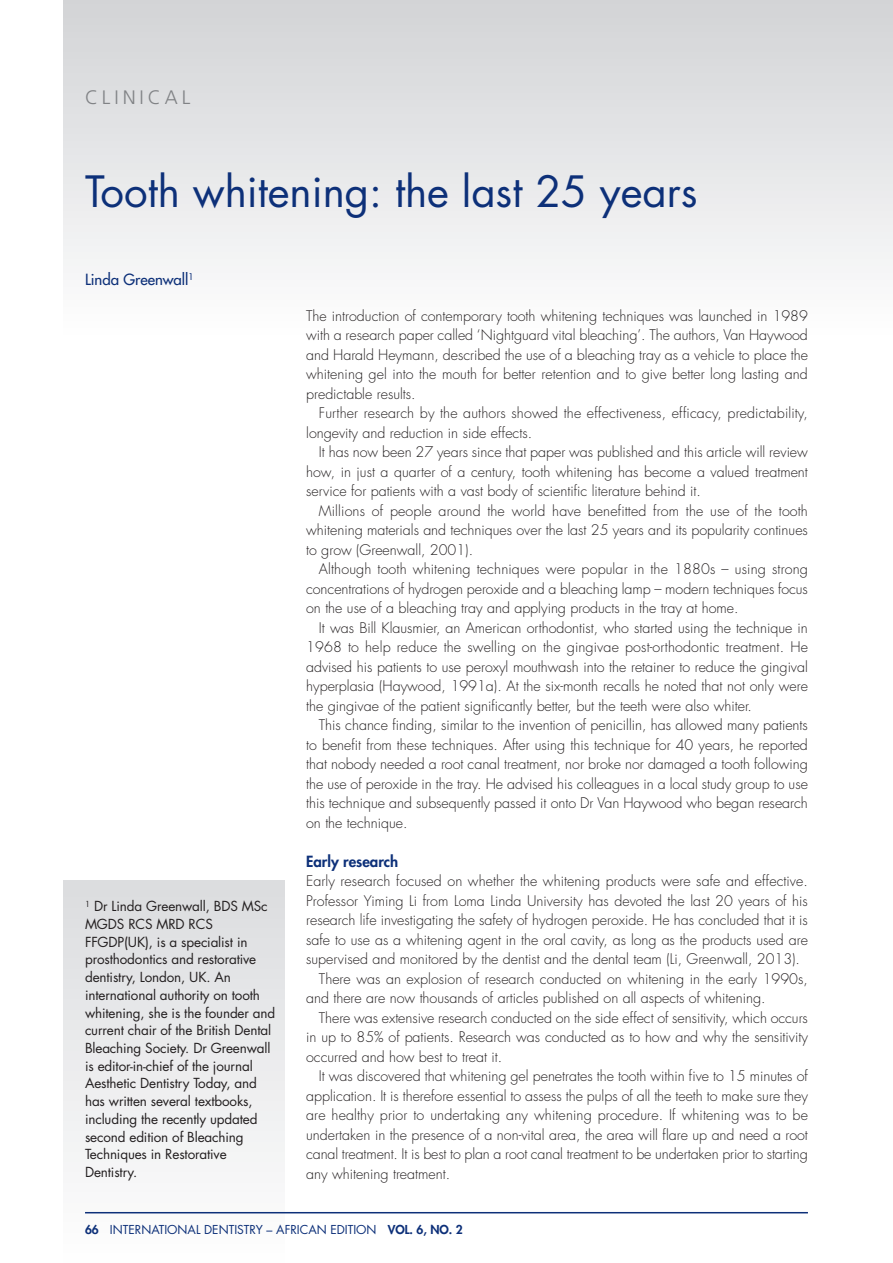
<style>
.page{position:relative;width:893px;height:1263px;background:#fff}
.page>*{position:absolute;margin:0;border:0;box-sizing:border-box;transform-origin:0 0}
.t1{font:42px "Futura";color:#0d3079}
.t2{font:300 19.5px "Frutiger";letter-spacing:.2em;color:#808285}
.t3{font:15px "Futura";color:#0d3079}
.t4{font:800 15px "Futura";color:#0d3079}
.t5{font:300 14.25px/19.5px "Futura";color:#231f20;text-align:justify}
.t6{font:13.5px/17.7px "Futura";letter-spacing:-.01em;color:#231f20}
.t7{font:12px "Futura";color:#0d3079}
.s1{font-weight:800}
</style>
<div class="page">
<div style="left:64px;top:880px;width:221px;height:383px;background:linear-gradient(to bottom,#dbdcde,#fefefe)"></div>
<div style="left:64px;top:0;width:829px;height:334px;background:linear-gradient(to bottom,#d2d3d6,#fdfdfe)"></div>
<hr style="left:85px;top:1212px;width:723px;height:1px;background:#0d3079">
<h2 class="t2" style="left:85px;top:89px;width:107px">CLINICAL</h2>
<h1 class="t1" style="left:85px;top:173px;width:614px">Tooth whitening: the last 25 years</h1>
<p class="t3" style="left:85px;top:272px;width:110px">Linda Greenwall<sup>1</sup></p>
<p class="t6" style="left:85px;top:899px;width:192px"><sup>1</sup> Dr Linda Greenwall, BDS MSc<br>MGDS RCS MRD RCS<br>FFGDP(UK), is a specialist in prosthodontics and restorative dentistry, London, UK. An international authority on tooth whitening, she is the founder and current chair of the British Dental<br>Bleaching Society. Dr Greenwall is editor-in-chief of the journal<br>Aesthetic Dentistry Today, and has written several textbooks, including the recently updated second edition of Bleaching<br>Techniques in Restorative<br>Dentistry.</p>
<p class="t5" style="left:306px;top:307px;width:503px">The introduction of contemporary tooth whitening techniques was launched in 1989 with a research paper called ‘Nightguard vital bleaching’. The authors, Van Haywood and Harald Heymann, described the use of a bleaching tray as a vehicle to place the whitening gel into the mouth for better retention and to give better long lasting and predictable results.</p>
<p class="t5" style="left:306px;top:404px;width:503px;text-indent:13px">Further research by the authors showed the effectiveness, efficacy, predictability, longevity and reduction in side effects.</p>
<p class="t5" style="left:306px;top:443px;width:503px;text-indent:13px">It has now been 27 years since that paper was published and this article will review how, in just a quarter of a century, tooth whitening has become a valued treatment service for patients with a vast body of scientific literature behind it.</p>
<p class="t5" style="left:306px;top:502px;width:503px;text-indent:13px">Millions of people around the world have benefitted from the use of the tooth whitening materials and techniques over the last 25 years and its popularity continues to grow (Greenwall, 2001).</p>
<p class="t5" style="left:306px;top:560px;width:503px;text-indent:13px">Although tooth whitening techniques were popular in the 1880s – using strong concentrations of hydrogen peroxide and a bleaching lamp – modern techniques focus on the use of a bleaching tray and applying products in the tray at home.</p>
<p class="t5" style="left:306px;top:619px;width:503px;text-indent:13px">It was Bill Klausmier, an American orthodontist, who started using the technique in 1968 to help reduce the swelling on the gingivae post-orthodontic treatment. He advised his patients to use peroxyl mouthwash into the retainer to reduce the gingival hyperplasia (Haywood, 1991a). At the six-month recalls he noted that not only were the gingivae of the patient significantly better, but the teeth were also whiter.</p>
<p class="t5" style="left:306px;top:716px;width:503px;text-indent:13px">This chance finding, similar to the invention of penicillin, has allowed many patients to benefit from these techniques. After using this technique for 40 years, he reported that nobody needed a root canal treatment, nor broke nor damaged a tooth following the use of peroxide in the tray. He advised his colleagues in a local study group to use this technique and subsequently passed it onto Dr Van Haywood who began research on the technique.</p>
<p class="t4" style="left:306px;top:854px;width:94px">Early research</p>
<p class="t5" style="left:306px;top:872px;width:503px">Early research focused on whether the whitening products were safe and effective.</p>
<p class="t5" style="left:306px;top:892px;width:503px">Professor Yiming Li from Loma Linda University has devoted the last 20 years of his</p>
<p class="t5" style="left:306px;top:911px;width:503px">research life investigating the safety of hydrogen peroxide. He has concluded that it is</p>
<p class="t5" style="left:306px;top:931px;width:503px">safe to use as a whitening agent in the oral cavity, as long as the products used are</p>
<p class="t5" style="left:306px;top:950px;width:495px">supervised and monitored by the dentist and the dental team (Li, Greenwall, 2013).</p>
<p class="t5" style="left:319px;top:970px;width:490px">There was an explosion of research conducted on whitening in the early 1990s,</p>
<p class="t5" style="left:306px;top:989px;width:461px">and there are now thousands of articles published on all aspects of whitening.</p>
<p class="t5" style="left:319px;top:1009px;width:491px">There was extensive research conducted on the side effect of sensitivity, which occurs</p>
<p class="t5" style="left:306px;top:1028px;width:503px">in up to 85% of patients. Research was conducted as to how and why the sensitivity</p>
<p class="t5" style="left:306px;top:1048px;width:198px">occurred and how best to treat it.</p>
<p class="t5" style="left:319px;top:1067px;width:490px">It was discovered that whitening gel penetrates the tooth within five to 15 minutes of</p>
<p class="t5" style="left:306px;top:1087px;width:503px">application. It is therefore essential to assess the pulps of all the teeth to make sure they</p>
<p class="t5" style="left:306px;top:1106px;width:503px">are healthy prior to undertaking any whitening procedure. If whitening was to be</p>
<p class="t5" style="left:306px;top:1126px;width:503px">undertaken in the presence of a non-vital area, the area will flare up and need a root</p>
<p class="t5" style="left:306px;top:1145px;width:503px">canal treatment. It is best to plan a root canal treatment to be undertaken prior to starting</p>
<p class="t5" style="left:306px;top:1165px;width:145px">any whitening treatment.</p>
<p class="t7" style="left:85px;top:1224px;width:379px"><span class="s1">66</span> INTERNATIONAL DENTISTRY – AFRICAN EDITION <span class="s1">VOL. 6, NO. 2</span></p>
</div>
